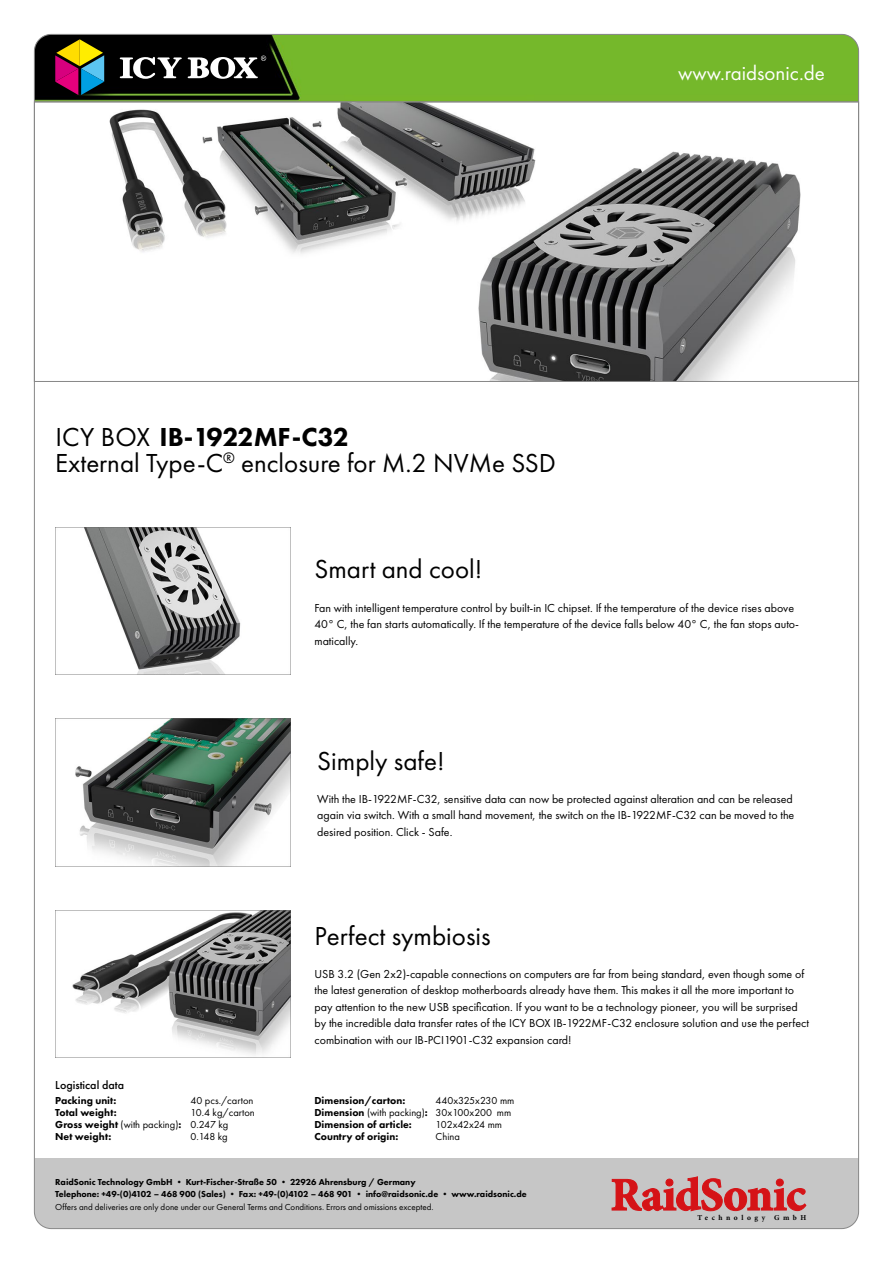
<style>
.page{position:relative;width:893px;height:1263px;background:#fff}
.page>*{position:absolute;margin:0;border:0;box-sizing:border-box;transform-origin:0 0}
.t1{font:27px "Futura PT";color:#000}
.t2{font:800 27px "Futura PT";letter-spacing:-.005em;color:#000}
.t3{font:21px "Futura PT";color:#fff}
.t4{font:12px/16.5px "Futura PT";color:#000}
.t5{font:500 12px "Futura PT";color:#000}
.t6{font:800 10.5px/12px "Futura PT";color:#000}
.t7{font:10.5px/12px "Futura PT";color:#000}
.t8{font:800 9px/12px "Futura PT";color:#000}
.t9{font:9px "Futura PT";color:#000}
.t10{font:700 7.5px "Minion Pro";letter-spacing:.47em;color:#000}
.s1{font-weight:400}
</style>
<div class="page">
<svg style="left:36px;top:102px;width:821px;height:280px"></svg>
<img style="left:55px;top:528px;width:236px;height:147px">
<img style="left:55px;top:719px;width:236px;height:147px">
<img style="left:55px;top:910px;width:236px;height:147px">
<div style="left:34px;top:1159px;width:825px;height:69px;background:#c6c6c6"></div>
<svg style="left:612px;top:1176px;width:194px;height:35px"></svg>
<svg style="left:34px;top:34px;width:825px;height:68px;background:#5f9226"></svg>
<svg style="left:120px;top:56px;width:146px;height:23px"></svg>
<svg style="left:55px;top:39px;width:49px;height:56px;background:#755b4f"></svg>
<h2 class="t3" style="left:678px;top:60px;width:148px">www.raidsonic.de</h2>
<h1 class="t2" style="left:55px;top:420px;width:295px"><span class="s1">ICY BOX</span> IB-1922MF-C32</h1>
<h1 class="t1" style="left:55px;top:447px;width:502px">External Type-C<sup>®</sup> enclosure for M.2 NVMe SSD</h1>
<h1 class="t1" style="left:314px;top:553px;width:169px">Smart and cool!</h1>
<p class="t4" style="left:314px;top:599px;width:486px">Fan with intelligent temperature control by built-in IC chipset. If the temperature of the device rises above<br>40° C, the fan starts automatically. If the temperature of the device falls below 40° C, the fan stops auto&shy;matically.</p>
<h1 class="t1" style="left:317px;top:745px;width:129px">Simply safe!</h1>
<p class="t4" style="left:317px;top:790px;width:479px">With the IB-1922MF-C32, sensitive data can now be protected against alteration and can be released again via switch. With a small hand movement, the switch on the IB-1922MF-C32 can be moved to the desired position. Click - Safe.</p>
<h1 class="t1" style="left:314px;top:920px;width:178px">Perfect symbiosis</h1>
<p class="t4" style="left:314px;top:965px;width:496px">USB 3.2 (Gen 2x2)-capable connections on computers are far from being standard, even though some of the latest generation of desktop motherboards already have them. This makes it all the more important to pay attention to the new USB specification. If you want to be a technology pioneer, you will be surprised by the incredible data transfer rates of the ICY BOX IB-1922MF-C32 enclosure solution and use the perfect combination with our IB-PCI1901-C32 expansion card!</p>
<p class="t5" style="left:55px;top:1078px;width:70px">Logistical data</p>
<p class="t6" style="left:55px;top:1094px;width:128px">Packing unit:<br>Total weight:<br>Gross weight <span class="s1">(with packing)</span>:<br>Net weight:</p>
<p class="t6" style="left:314px;top:1094px;width:115px">Dimension/carton:<br>Dimension <span class="s1">(with packing)</span>:<br>Dimension of article:<br>Country of origin:</p>
<p class="t8" style="left:55px;top:1175px;width:473px">RaidSonic Technology GmbH • Kurt-Fischer-Straße 50 • 22926 Ahrensburg / Germany<br>Telephone: +49-(0)4102 – 468 900 (Sales) • Fax: +49-(0)4102 – 468 901 • info@raidsonic.de • www.raidsonic.de</p>
<p class="t9" style="left:55px;top:1202px;width:380px">Offers and deliveries are only done under our General Terms and Conditions. Errors and omissions excepted.</p>
<p class="t7" style="left:190px;top:1094px;width:66px">40 pcs./carton<br>10.4 kg/carton<br>0.247 kg<br>0.148 kg</p>
<p class="t7" style="left:436px;top:1094px;width:80px">440x325x230 mm<br>30x100x200 mm<br>102x42x24 mm<br>China</p>
<p class="t10" style="left:697px;top:1212px;width:110px">Technology GmbH</p>
</div>
